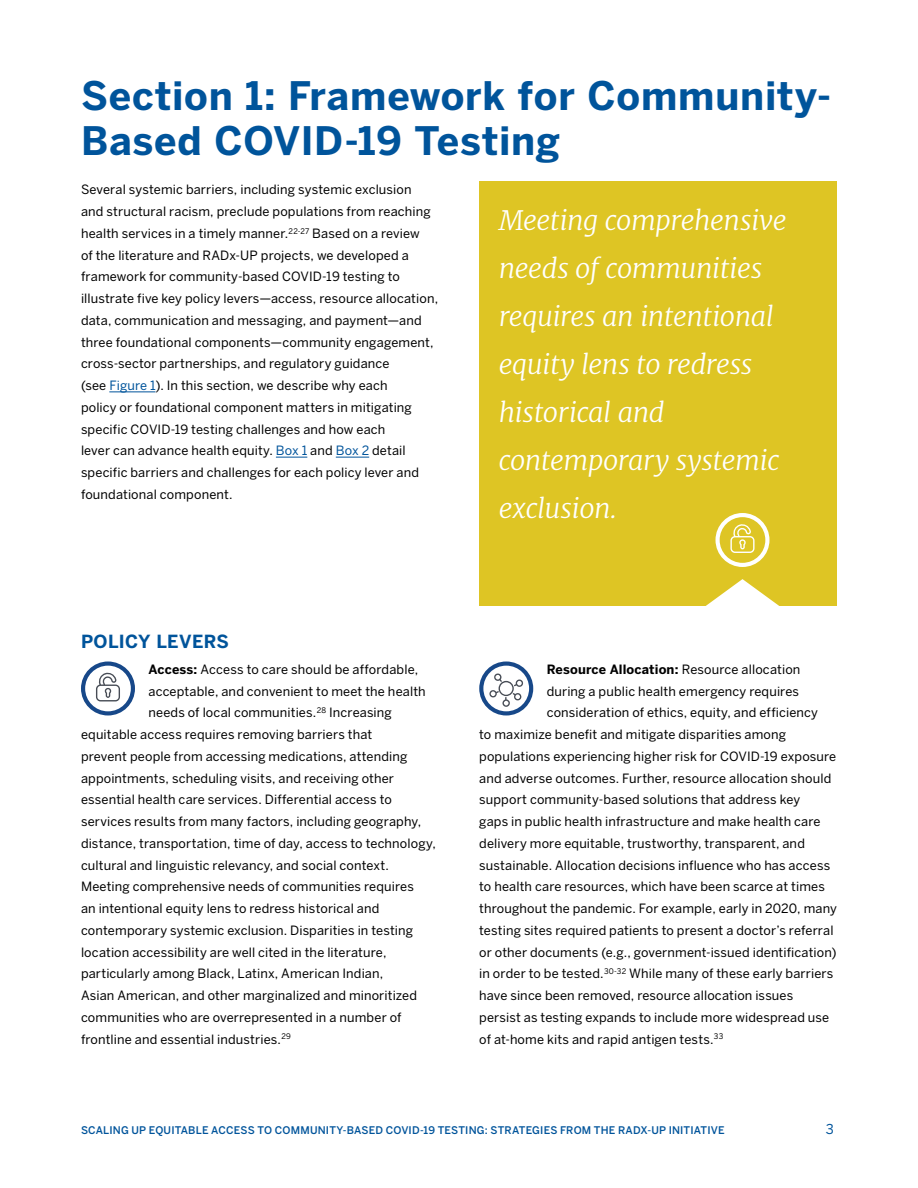
<style>
.page{position:relative;width:918px;height:1188px;background:#fff}
.page>*{position:absolute;margin:0;border:0;box-sizing:border-box;transform-origin:0 0}
.RADx-UP_-_Header_1{font:700 39px/45px "Benton Sans";letter-spacing:.02em;color:#00549b}
.RADx-UP_-_Quote{font:italic 300 27px/48px "Merriweather";letter-spacing:-.015em;color:#fff}
.RADx-UP_-_Header_2{font:700 18px "Benton Sans";letter-spacing:.02em;color:#00549b}
.t1{font:13.5px "Benton Sans";color:#00549b}
.RADx-UP_-_Normal{font:12.75px/21.8px "Benton Sans";letter-spacing:.01em;color:#000}
.RADx-UP_-_Normal-2{font:700 12.75px "Benton Sans";letter-spacing:.01em;color:#000}
.t2{font:500 10.5px "Benton Sans";letter-spacing:.015em;color:#00549b}
.s1{color:#00549b}
.s2{font-weight:700}
.s3{font-weight:400}
</style>
<div class="page">
<div style="left:479px;top:181px;width:358px;height:425px;background:#dec524"></div>
<svg style="left:706px;top:579px;width:73px;height:27px"></svg>
<hr style="left:109px;top:392px;width:46px;height:1px;background:#00549b">
<hr style="left:276px;top:457px;width:31px;height:1px;background:#00549b">
<hr style="left:336px;top:457px;width:33px;height:1px;background:#00549b">
<svg style="left:81px;top:662px;width:54px;height:54px"></svg>
<div style="left:85px;top:666px;width:46px;height:45px;background:#fff;border-radius:50%"></div>
<svg style="left:96px;top:672px;width:24px;height:29px"></svg>
<svg style="left:716px;top:513px;width:54px;height:54px"></svg>
<svg style="left:479px;top:662px;width:54px;height:54px"></svg>
<div style="left:483px;top:666px;width:46px;height:45px;background:#fff;border-radius:50%"></div>
<svg style="left:489px;top:673px;width:35px;height:34px"></svg>
<p class="RADx-UP_-_Header_1" style="left:81px;top:73px;width:752px">Section 1: Framework for Community-<br>Based COVID-19 Testing</p>
<p class="RADx-UP_-_Normal" style="left:81px;top:179px;width:359px">Several systemic barriers, including systemic exclusion<br>and structural racism, preclude populations from reaching health services in a timely manner.<sup>22-27</sup> Based on a review<br>of the literature and RADx-UP projects, we developed a framework for community-based COVID-19 testing to illustrate five key policy levers—access, resource allocation, data, communication and messaging, and payment—and three foundational components—community engagement, cross-sector partnerships, and regulatory guidance<br>(see <span class="s1">Figure 1</span>). In this section, we describe why each<br>policy or foundational component matters in mitigating specific COVID-19 testing challenges and how each<br>lever can advance health equity. <span class="s1">Box 1</span> and <span class="s1">Box 2</span> detail specific barriers and challenges for each policy lever and foundational component.</p>
<p class="RADx-UP_-_Quote" style="left:499px;top:196px;width:289px">Meeting comprehensive needs of communities requires an intentional equity lens to redress historical and contemporary systemic exclusion.</p>
<p class="RADx-UP_-_Header_2" style="left:81px;top:631px;width:150px">POLICY LEVERS</p>
<p class="RADx-UP_-_Normal" style="left:148px;top:658px;width:271px"><span class="s2">Access:</span> Access to care should be affordable,</p>
<p class="RADx-UP_-_Normal" style="left:148px;top:680px;width:279px">acceptable, and convenient to meet the health</p>
<p class="RADx-UP_-_Normal" style="left:148px;top:702px;width:245px">needs of local communities.<sup>28</sup> Increasing</p>
<p class="RADx-UP_-_Normal" style="left:81px;top:723px;width:293px">equitable access requires removing barriers that</p>
<p class="RADx-UP_-_Normal" style="left:81px;top:745px;width:328px">prevent people from accessing medications, attending</p>
<p class="RADx-UP_-_Normal" style="left:81px;top:767px;width:314px">appointments, scheduling visits, and receiving other</p>
<p class="RADx-UP_-_Normal" style="left:81px;top:789px;width:312px">essential health care services. Differential access to</p>
<p class="RADx-UP_-_Normal" style="left:81px;top:810px;width:342px">services results from many factors, including geography,</p>
<p class="RADx-UP_-_Normal" style="left:81px;top:832px;width:356px">distance, transportation, time of day, access to technology,</p>
<p class="RADx-UP_-_Normal" style="left:81px;top:854px;width:309px">cultural and linguistic relevancy, and social context.</p>
<p class="RADx-UP_-_Normal" style="left:81px;top:876px;width:334px">Meeting comprehensive needs of communities requires</p>
<p class="RADx-UP_-_Normal" style="left:81px;top:897px;width:300px">an intentional equity lens to redress historical and</p>
<p class="RADx-UP_-_Normal" style="left:81px;top:919px;width:334px">contemporary systemic exclusion. Disparities in testing</p>
<p class="RADx-UP_-_Normal" style="left:81px;top:941px;width:307px">location accessibility are well cited in the literature,</p>
<p class="RADx-UP_-_Normal" style="left:81px;top:963px;width:304px">particularly among Black, Latinx, American Indian,</p>
<p class="RADx-UP_-_Normal" style="left:81px;top:984px;width:338px">Asian American, and other marginalized and minoritized</p>
<p class="RADx-UP_-_Normal" style="left:81px;top:1006px;width:322px">communities who are overrepresented in a number of</p>
<p class="RADx-UP_-_Normal" style="left:81px;top:1028px;width:212px">frontline and essential industries.<sup>29</sup></p>
<p class="RADx-UP_-_Normal-2" style="left:547px;top:662px;width:255px">Resource Allocation: <span class="s3">Resource allocation</span></p>
<p class="RADx-UP_-_Normal" style="left:547px;top:680px;width:254px">during a public health emergency requires</p>
<p class="RADx-UP_-_Normal" style="left:547px;top:702px;width:273px">consideration of ethics, equity, and efficiency</p>
<p class="RADx-UP_-_Normal" style="left:479px;top:723px;width:308px">to maximize benefit and mitigate disparities among</p>
<p class="RADx-UP_-_Normal" style="left:479px;top:745px;width:358px">populations experiencing higher risk for COVID-19 exposure</p>
<p class="RADx-UP_-_Normal" style="left:479px;top:767px;width:354px">and adverse outcomes. Further, resource allocation should</p>
<p class="RADx-UP_-_Normal" style="left:479px;top:789px;width:322px">support community-based solutions that address key</p>
<p class="RADx-UP_-_Normal" style="left:479px;top:810px;width:343px">gaps in public health infrastructure and make health care</p>
<p class="RADx-UP_-_Normal" style="left:479px;top:832px;width:327px">delivery more equitable, trustworthy, transparent, and</p>
<p class="RADx-UP_-_Normal" style="left:479px;top:854px;width:353px">sustainable. Allocation decisions influence who has access</p>
<p class="RADx-UP_-_Normal" style="left:479px;top:876px;width:347px">to health care resources, which have been scarce at times</p>
<p class="RADx-UP_-_Normal" style="left:479px;top:897px;width:359px">throughout the pandemic. For example, early in 2020, many</p>
<p class="RADx-UP_-_Normal" style="left:479px;top:919px;width:356px">testing sites required patients to present a doctor’s referral</p>
<p class="RADx-UP_-_Normal" style="left:479px;top:941px;width:359px">or other documents (e.g., government-issued identification)</p>
<p class="RADx-UP_-_Normal" style="left:479px;top:963px;width:356px">in order to be tested.<sup>30-32</sup> While many of these early barriers</p>
<p class="RADx-UP_-_Normal" style="left:479px;top:984px;width:316px">have since been removed, resource allocation issues</p>
<p class="RADx-UP_-_Normal" style="left:479px;top:1006px;width:352px">persist as testing expands to include more widespread use</p>
<p class="RADx-UP_-_Normal" style="left:479px;top:1028px;width:246px">of at-home kits and rapid antigen tests.<sup>33</sup></p>
<p class="t2" style="left:81px;top:1124px;width:645px">SCALING UP EQUITABLE ACCESS TO COMMUNITY-BASED COVID-19 TESTING: STRATEGIES FROM THE RADX-UP INITIATIVE</p>
<p class="t1" style="left:826px;top:1121px;width:10px">3</p>
</div>
